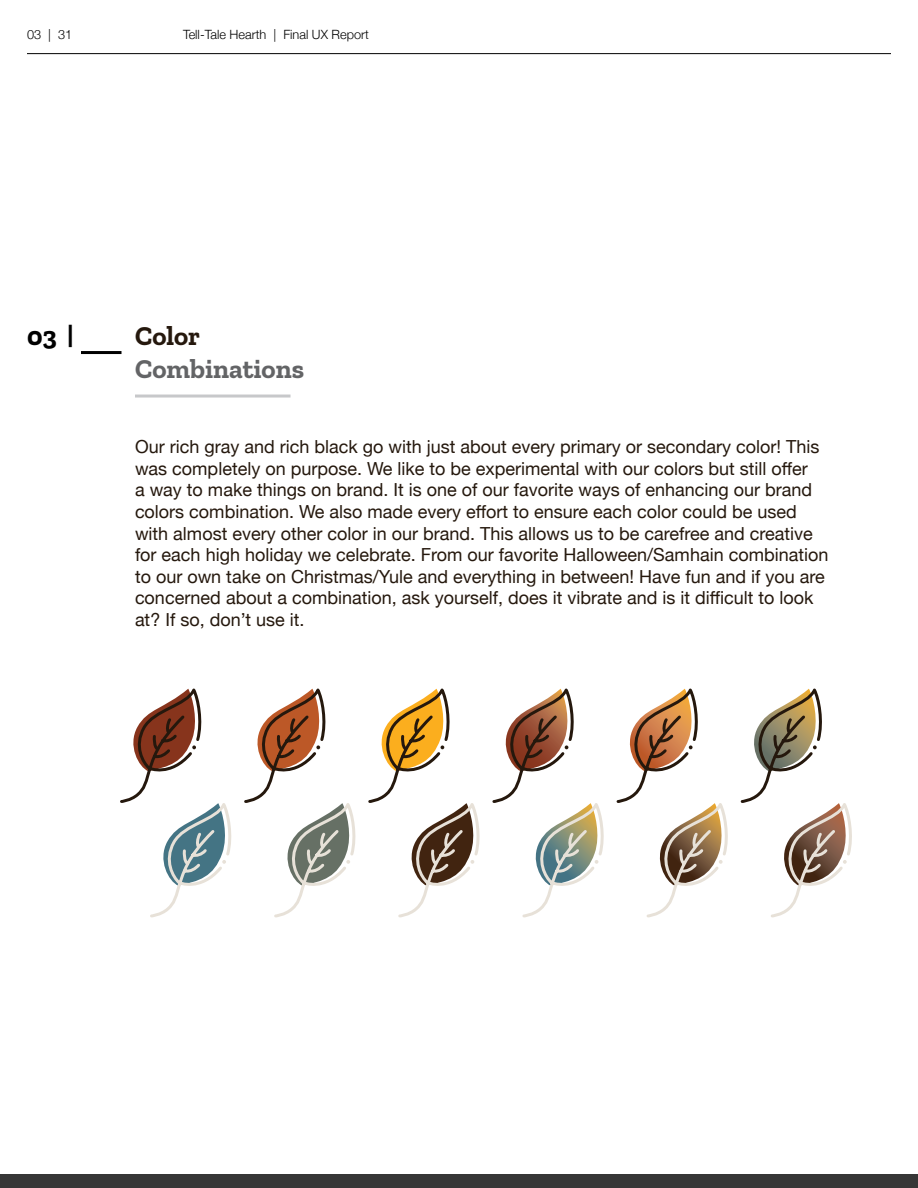
<style>
.page{position:relative;width:918px;height:1188px;background:#fff}
.page>*{position:absolute;margin:0;border:0;box-sizing:border-box;transform-origin:0 0}
.t1{font:700 27px "Zilla Slab";color:#636466}
.t2{font:700 27px "Zilla Slab";color:#25180d}
.t3{font:700 27px "Zilla Slab";color:#000}
.t4{font:18px/21.6px "Helvetica Neue";color:#25180d}
.t5{font:300 12.75px "Helvetica Neue";color:#000}
</style>
<div class="page">
<hr style="left:27px;top:53px;width:864px;height:1px;background:#000">
<hr style="left:135px;top:395px;width:156px;height:3px;background:#c7c8ca">
<hr style="left:81px;top:351px;width:41px;height:3px;background:#000">
<div style="left:0;top:1174px;width:918px;height:14px;background:#363636"></div>
<svg style="left:492px;top:688px;width:112px;height:230px"></svg>
<svg style="left:616px;top:688px;width:112px;height:230px"></svg>
<svg style="left:740px;top:688px;width:112px;height:230px"></svg>
<svg style="left:120px;top:688px;width:112px;height:230px"></svg>
<svg style="left:244px;top:688px;width:112px;height:230px"></svg>
<svg style="left:368px;top:688px;width:112px;height:230px"></svg>
<p class="t5" style="left:27px;top:24px;width:47px">03 | 31</p>
<p class="t5" style="left:183px;top:24px;width:187px">Tell-Tale Hearth | Final UX Report</p>
<h1 class="t3" style="left:27px;top:321px;width:48px">03 |</h1>
<h1 class="t2" style="left:135px;top:321px;width:67px">Color</h1>
<h1 class="t1" style="left:135px;top:353px;width:171px">Combinations</h1>
<p class="t4" style="left:135px;top:437px;width:695px">Our rich gray and rich black go with just about every primary or secondary color! This was completely on purpose. We like to be experimental with our colors but still offer<br>a way to make things on brand. It is one of our favorite ways of enhancing our brand colors combination. We also made every effort to ensure each color could be used with almost every other color in our brand. This allows us to be carefree and creative for each high holiday we celebrate. From our favorite Halloween/Samhain combination to our own take on Christmas/Yule and everything in between! Have fun and if you are concerned about a combination, ask yourself, does it vibrate and is it difficult to look at? If so, don’t use it.</p>
</div>
